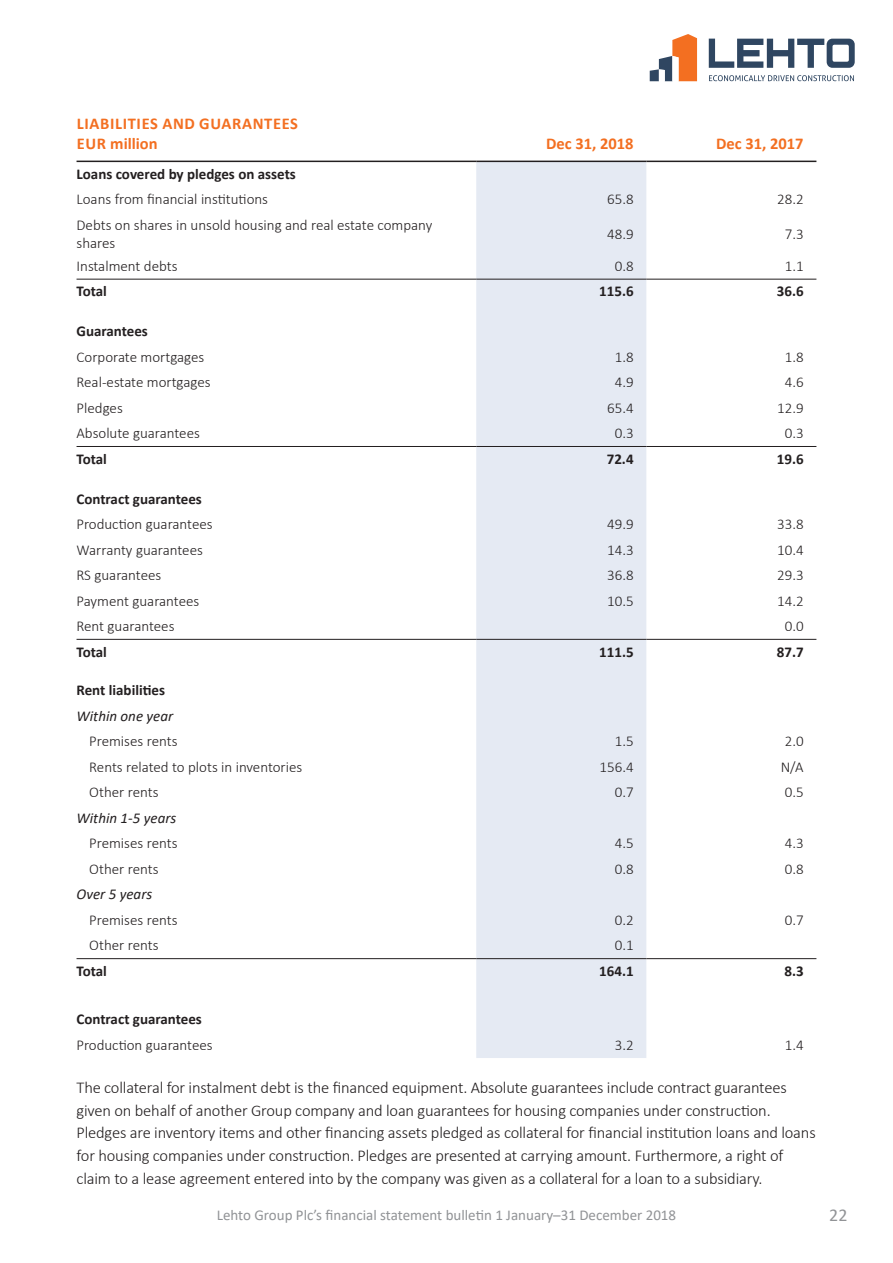
<style>
.page{position:relative;width:893px;height:1263px;background:#fff}
.page>*{position:absolute;margin:0;border:0;box-sizing:border-box;transform-origin:0 0}
.t1{font:18px "Calibri";color:#919396}
.t2{font:300 16.5px/22.5px "Calibri";letter-spacing:-.01em;color:#231f20}
.t3{font:700 16.5px/19.8px "Calibri";letter-spacing:.03em;color:#f36f21}
.t4{font:700 16.5px "Calibri";color:#f36f21}
.t5{font:300 15px/18px "Calibri";color:#231f20}
.t6{font:700 15px "Calibri";color:#231f20}
.t7{font:15px "Calibri";color:#919396}
.t8{font:italic 15px "Calibri";color:#231f20}
</style>
<div class="page">
<svg style="left:709px;top:39px;width:146px;height:29px"></svg>
<svg style="left:650px;top:34px;width:47px;height:47px"></svg>
<svg style="left:709px;top:75px;width:145px;height:6px"></svg>
<svg style="left:77px;top:160px;width:739px;height:1px"></svg>
<div style="left:476px;top:162px;width:170px;height:896px;background:#e5eaf3"></div>
<hr style="left:77px;top:279px;width:399px;height:1px;background:#231f20">
<hr style="left:476px;top:279px;width:170px;height:1px;background:#231f20">
<hr style="left:646px;top:279px;width:170px;height:1px;background:#231f20">
<hr style="left:77px;top:446px;width:399px;height:1px;background:#231f20">
<hr style="left:476px;top:446px;width:170px;height:1px;background:#231f20">
<hr style="left:646px;top:446px;width:170px;height:1px;background:#231f20">
<hr style="left:77px;top:639px;width:399px;height:1px;background:#231f20">
<hr style="left:476px;top:639px;width:170px;height:1px;background:#231f20">
<hr style="left:646px;top:639px;width:170px;height:1px;background:#231f20">
<hr style="left:77px;top:958px;width:399px;height:1px;background:#231f20">
<hr style="left:476px;top:958px;width:170px;height:1px;background:#231f20">
<hr style="left:646px;top:958px;width:170px;height:1px;background:#231f20">
<hr style="left:77px;top:161px;width:399px;height:1px;background:#231f20">
<hr style="left:476px;top:161px;width:170px;height:1px;background:#231f20">
<hr style="left:646px;top:161px;width:170px;height:1px;background:#231f20">
<p class="t3" style="left:77px;top:114px;width:223px">LIABILITIES AND GUARANTEES<br>EUR million</p>
<p class="t4" style="left:546px;top:137px;width:89px">Dec 31, 2018</p>
<p class="t4" style="left:716px;top:137px;width:89px">Dec 31, 2017</p>
<p class="t6" style="left:77px;top:163px;width:221px">Loans covered by pledges on assets</p>
<p class="t5" style="left:77px;top:190px;width:193px">Loans from financial institutions</p>
<p class="t5" style="left:607px;top:190px;width:28px">65.8</p>
<p class="t5" style="left:777px;top:190px;width:28px">28.2</p>
<p class="t5" style="left:77px;top:215px;width:357px">Debts on shares in unsold housing and real estate company shares</p>
<p class="t5" style="left:607px;top:224px;width:28px">48.9</p>
<p class="t5" style="left:785px;top:224px;width:20px">7.3</p>
<p class="t5" style="left:77px;top:257px;width:103px">Instalment debts</p>
<p class="t5" style="left:615px;top:257px;width:20px">0.8</p>
<p class="t5" style="left:785px;top:257px;width:20px">1.1</p>
<p class="t6" style="left:77px;top:285px;width:32px">Total</p>
<p class="t6" style="left:599px;top:285px;width:36px">115.6</p>
<p class="t6" style="left:777px;top:285px;width:28px">36.6</p>
<p class="t6" style="left:77px;top:325px;width:73px">Guarantees</p>
<p class="t5" style="left:77px;top:348px;width:129px">Corporate mortgages</p>
<p class="t5" style="left:615px;top:348px;width:20px">1.8</p>
<p class="t5" style="left:785px;top:348px;width:20px">1.8</p>
<p class="t5" style="left:77px;top:373px;width:136px">Real-estate mortgages</p>
<p class="t5" style="left:615px;top:373px;width:20px">4.9</p>
<p class="t5" style="left:785px;top:373px;width:20px">4.6</p>
<p class="t5" style="left:77px;top:399px;width:48px">Pledges</p>
<p class="t5" style="left:607px;top:399px;width:28px">65.4</p>
<p class="t5" style="left:777px;top:399px;width:28px">12.9</p>
<p class="t5" style="left:77px;top:424px;width:125px">Absolute guarantees</p>
<p class="t5" style="left:615px;top:424px;width:20px">0.3</p>
<p class="t5" style="left:785px;top:424px;width:20px">0.3</p>
<p class="t6" style="left:77px;top:453px;width:32px">Total</p>
<p class="t6" style="left:607px;top:453px;width:28px">72.4</p>
<p class="t6" style="left:777px;top:453px;width:28px">19.6</p>
<p class="t6" style="left:77px;top:488px;width:127px">Contract guarantees</p>
<p class="t5" style="left:77px;top:515px;width:138px">Production guarantees</p>
<p class="t5" style="left:607px;top:515px;width:28px">49.9</p>
<p class="t5" style="left:777px;top:515px;width:28px">33.8</p>
<p class="t5" style="left:77px;top:540px;width:128px">Warranty guarantees</p>
<p class="t5" style="left:607px;top:540px;width:28px">14.3</p>
<p class="t5" style="left:777px;top:540px;width:28px">10.4</p>
<p class="t5" style="left:77px;top:566px;width:86px">RS guarantees</p>
<p class="t5" style="left:607px;top:566px;width:28px">36.8</p>
<p class="t5" style="left:777px;top:566px;width:28px">29.3</p>
<p class="t5" style="left:77px;top:591px;width:124px">Payment guarantees</p>
<p class="t5" style="left:607px;top:591px;width:28px">10.5</p>
<p class="t5" style="left:777px;top:591px;width:28px">14.2</p>
<p class="t5" style="left:77px;top:617px;width:99px">Rent guarantees</p>
<p class="t5" style="left:785px;top:617px;width:20px">0.0</p>
<p class="t6" style="left:77px;top:646px;width:32px">Total</p>
<p class="t6" style="left:599px;top:646px;width:36px">111.5</p>
<p class="t6" style="left:777px;top:646px;width:28px">87.7</p>
<p class="t6" style="left:77px;top:680px;width:90px">Rent liabilities</p>
<p class="t8" style="left:77px;top:710px;width:98px">Within one year</p>
<p class="t5" style="left:89px;top:732px;width:90px">Premises rents</p>
<p class="t5" style="left:615px;top:732px;width:20px">1.5</p>
<p class="t5" style="left:785px;top:732px;width:20px">2.0</p>
<p class="t5" style="left:89px;top:758px;width:215px">Rents related to plots in inventories</p>
<p class="t5" style="left:599px;top:758px;width:36px">156.4</p>
<p class="t5" style="left:781px;top:758px;width:25px">N/A</p>
<p class="t5" style="left:89px;top:783px;width:71px">Other rents</p>
<p class="t5" style="left:615px;top:783px;width:20px">0.7</p>
<p class="t5" style="left:785px;top:783px;width:20px">0.5</p>
<p class="t8" style="left:77px;top:812px;width:101px">Within 1-5 years</p>
<p class="t5" style="left:89px;top:834px;width:90px">Premises rents</p>
<p class="t5" style="left:615px;top:834px;width:20px">4.5</p>
<p class="t5" style="left:785px;top:834px;width:20px">4.3</p>
<p class="t5" style="left:89px;top:860px;width:71px">Other rents</p>
<p class="t5" style="left:615px;top:860px;width:20px">0.8</p>
<p class="t5" style="left:785px;top:860px;width:20px">0.8</p>
<p class="t8" style="left:77px;top:884px;width:77px">Over 5 years</p>
<p class="t5" style="left:89px;top:911px;width:90px">Premises rents</p>
<p class="t5" style="left:615px;top:911px;width:20px">0.2</p>
<p class="t5" style="left:785px;top:911px;width:20px">0.7</p>
<p class="t5" style="left:89px;top:936px;width:71px">Other rents</p>
<p class="t5" style="left:615px;top:936px;width:20px">0.1</p>
<p class="t6" style="left:77px;top:965px;width:32px">Total</p>
<p class="t6" style="left:599px;top:965px;width:36px">164.1</p>
<p class="t6" style="left:784px;top:965px;width:21px">8.3</p>
<p class="t6" style="left:77px;top:1009px;width:127px">Contract guarantees</p>
<p class="t5" style="left:77px;top:1035px;width:138px">Production guarantees</p>
<p class="t5" style="left:615px;top:1035px;width:20px">3.2</p>
<p class="t5" style="left:785px;top:1035px;width:20px">1.4</p>
<p class="t2" style="left:77px;top:1076px;width:741px">The collateral for instalment debt is the financed equipment. Absolute guarantees include contract guarantees given on behalf of another Group company and loan guarantees for housing companies under construction.<br>Pledges are inventory items and other financing assets pledged as collateral for financial institution loans and loans for housing companies under construction. Pledges are presented at carrying amount. Furthermore, a right of claim to a lease agreement entered into by the company was given as a collateral for a loan to a subsidiary.</p>
<p class="t7" style="left:217px;top:1205px;width:461px">Lehto Group Plc’s financial statement bulletin 1 January–31 December 2018</p>
<p class="t1" style="left:829px;top:1208px;width:20px">22</p>
</div>
